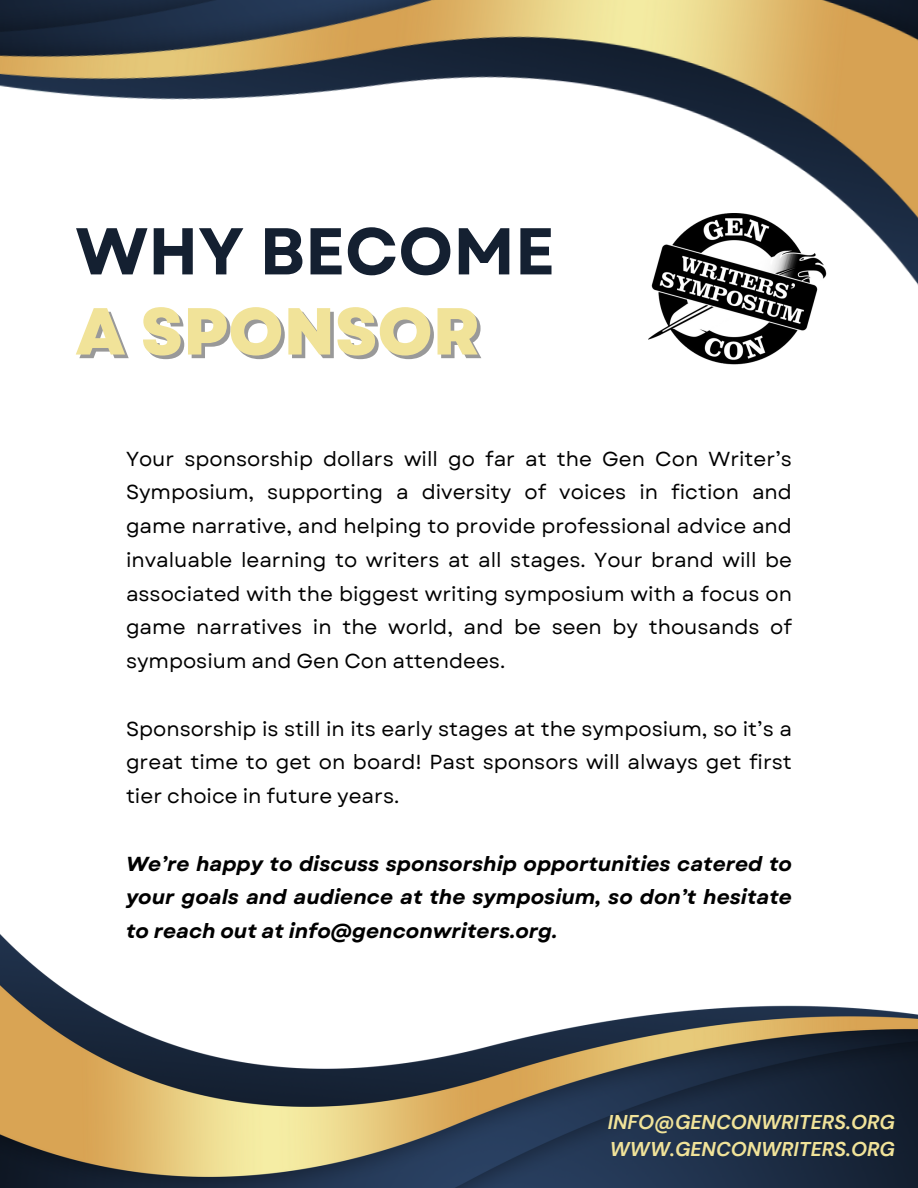
<style>
.page{position:relative;width:918px;height:1188px;background:#fff}
.page>*{position:absolute;margin:0;border:0;box-sizing:border-box;transform-origin:0 0}
.t1{font:800 66.3px "Garet";color:#f1e399}
.t2{font:700 66px "Garet";color:#142031}
.t3{font:20.25px/33.8px "Garet";color:#000;text-align:justify}
.t4{font:italic 700 20.25px/33.8px "Garet";color:#000;text-align:justify}
.t5{font:italic 700 19.95px/27px "DM Sans";color:#f1e399}
</style>
<div class="page">
<img style="left:649px;top:312px;width:162px;height:53px">
<img style="left:0;top:934px;width:918px;height:254px">
<img style="left:0;top:0;width:918px;height:312px">
<h2 class="t2" style="left:75px;top:204px;width:481px">WHY BECOME</h2>
<h1 class="t1" style="left:75px;top:284px;width:406px">A SPONSOR</h1>
<p class="t3" style="left:126px;top:442px;width:667px">Your sponsorship dollars will go far at the Gen Con Writer’s Symposium, supporting a diversity of voices in fiction and game narrative, and helping to provide professional advice and invaluable learning to writers at all stages. Your brand will be associated with the biggest writing symposium with a focus on game narratives in the world, and be seen by thousands of symposium and Gen Con attendees.</p>
<p class="t3" style="left:126px;top:712px;width:667px">Sponsorship is still in its early stages at the symposium, so it’s a great time to get on board! Past sponsors will always get first tier choice in future years.</p>
<p class="t4" style="left:126px;top:847px;width:667px">We’re happy to discuss sponsorship opportunities catered to your goals and audience at the symposium, so don’t hesitate to reach out at info@genconwriters.org.</p>
<p class="t5" style="left:608px;top:1108px;width:289px">INFO@GENCONWRITERS.ORG<br>WWW.GENCONWRITERS.ORG</p>
</div>
